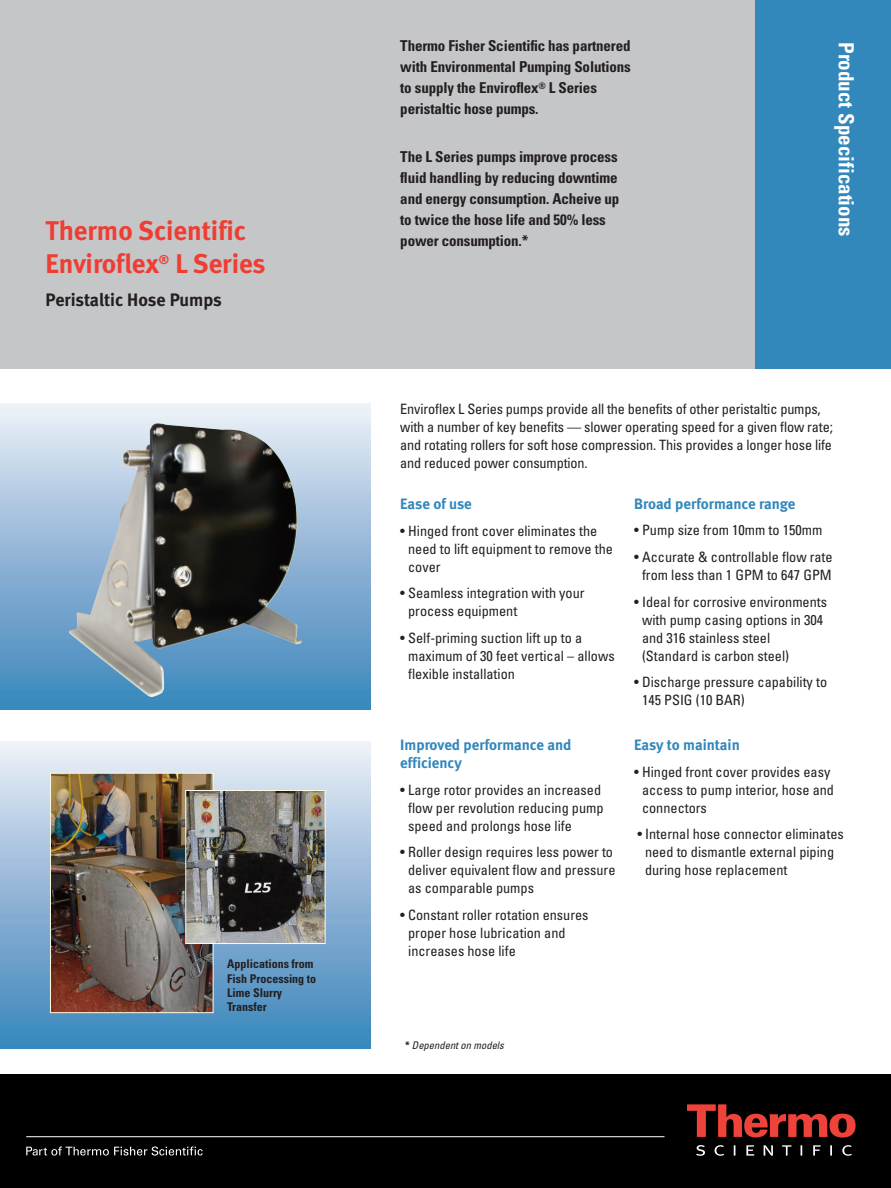
<style>
.page{position:relative;width:891px;height:1188px;background:#fff}
.page>*{position:absolute;margin:0;border:0;box-sizing:border-box;transform-origin:0 0}
.t1{font:700 27px "Meta";letter-spacing:-.005em;color:#ee3e34}
.t2{font:27px "Meta Bold LF";color:#ee3e34}
.t3{font:700 condensed 21px "Univers";color:#fff}
.t4{font:18px "Meta Bold LF";color:#231f20}
.t5{font:700 condensed 15px/21px "Univers";letter-spacing:-.01em;color:#231f20}
.t6{font:15px/18px "Meta Bold LF";color:#3287bb}
.t7{font:condensed 14.25px/18px "Univers";color:#231f20}
.t8{font:700 condensed 12px/14.4px "Univers";color:#231f20}
.t9{font:italic condensed 10.5px "Univers";letter-spacing:.005em;color:#231f20}
.s1{font-family:"Meta Bold LF";font-weight:400}
.s2{font-weight:700;font-style:normal}
</style>
<div class="page">
<div style="left:0;top:742px;width:370px;height:306px;background:linear-gradient(to bottom,#ecedf6,#3883ba)"></div>
<div style="left:0;top:403px;width:370px;height:307px;background:linear-gradient(to bottom,#ecedf6,#3882ba)"></div>
<div style="left:0;top:0;width:755px;height:369px;background:#c5c6c8"></div>
<div style="left:755px;top:0;width:136px;height:369px;background:#3287bb"></div>
<div style="left:0;top:1074px;width:891px;height:114px;background:#000"></div>
<svg style="left:26px;top:1147px;width:177px;height:9px"></svg>
<svg style="left:687px;top:1104px;width:169px;height:34px"></svg>
<svg style="left:696px;top:1145px;width:156px;height:11px"></svg>
<hr style="left:26px;top:1136px;width:639px;height:1px;background:#fff">
<img style="left:69px;top:423px;width:233px;height:274px">
<img style="left:52px;top:775px;width:159px;height:236px">
<div style="left:50px;top:773px;width:163px;height:240px;border:1px solid #fffce4"></div>
<img style="left:187px;top:792px;width:136px;height:150px">
<div style="left:185px;top:790px;width:140px;height:154px;border:1px solid #fffce4"></div>
<h1 class="t2" style="left:45px;top:222px;width:202px">Thermo Scientific</h1>
<h1 class="t1" style="left:45px;top:255px;width:222px">Enviroflex<sup>®</sup> <span class="s1">L Series</span></h1>
<p class="t4" style="left:45px;top:294px;width:178px">Peristaltic Hose Pumps</p>
<p class="t8" style="left:227px;top:958px;width:91px">Applications from<br>Fish Processing to<br>Lime Slurry<br>Transfer</p>
<p class="t5" style="left:400px;top:37px;width:232px">Thermo Fisher Scientific has partnered with Environmental Pumping Solutions to supply the Enviroflex<sup>®</sup> L Series peristaltic hose pumps.</p>
<p class="t5" style="left:400px;top:147px;width:221px">The L Series pumps improve process fluid handling by reducing downtime and energy consumption. Acheive up to twice the hose life and 50% less power consumption.*</p>
<h2 class="t3" style="left:854px;top:42px;width:196px;rotate:90deg">Product Specifications</h2>
<p class="t7" style="left:400px;top:401px;width:434px">Enviroflex L Series pumps provide all the benefits of other peristaltic pumps, with a number of key benefits — slower operating speed for a given flow rate; and rotating rollers for soft hose compression. This provides a longer hose life and reduced power consumption.</p>
<p class="t6" style="left:400px;top:496px;width:73px">Ease of use</p>
<p class="t7" style="left:408px;top:523px;width:206px;text-indent:-8px">• Hinged front cover eliminates the need to lift equipment to remove the cover</p>
<p class="t7" style="left:408px;top:586px;width:178px;text-indent:-8px">• Seamless integration with your process equipment</p>
<p class="t7" style="left:408px;top:630px;width:208px;text-indent:-8px">• Self-priming suction lift up to a maximum of 30 feet vertical – allows flexible installation</p>
<p class="t6" style="left:634px;top:496px;width:163px">Broad performance range</p>
<p class="t7" style="left:634px;top:523px;width:190px">• Pump size from 10mm to 150mm</p>
<p class="t7" style="left:634px;top:549px;width:200px;text-align:center">• Accurate &amp; controllable flow rate from less than 1 GPM to 647 GPM</p>
<p class="t7" style="left:642px;top:594px;width:187px;text-indent:-8px">• Ideal for corrosive environments with pump casing options in 304 and 316 stainless steel (Standard is carbon steel)</p>
<p class="t7" style="left:642px;top:674px;width:187px;text-indent:-8px">• Discharge pressure capability to<br>145 PSIG (10 BAR)</p>
<p class="t6" style="left:634px;top:737px;width:107px">Easy to maintain</p>
<p class="t7" style="left:642px;top:764px;width:194px;text-indent:-8px">• Hinged front cover provides easy access to pump interior, hose and connectors</p>
<p class="t7" style="left:645px;top:826px;width:200px;text-indent:-8px">• Internal hose connector eliminates need to dismantle external piping during hose replacement</p>
<p class="t6" style="left:400px;top:737px;width:173px">Improved performance and efficiency</p>
<p class="t7" style="left:408px;top:782px;width:197px;text-indent:-8px">• Large rotor provides an increased flow per revolution reducing pump speed and prolongs hose life</p>
<p class="t7" style="left:408px;top:844px;width:209px;text-indent:-8px">• Roller design requires less power to deliver equivalent flow and pressure as comparable pumps</p>
<p class="t7" style="left:408px;top:907px;width:182px;text-indent:-8px">• Constant roller rotation ensures proper hose lubrication and increases hose life</p>
<p class="t9" style="left:405px;top:1042px;width:100px"><span class="s2">*</span> Dependent on models</p>
</div>
